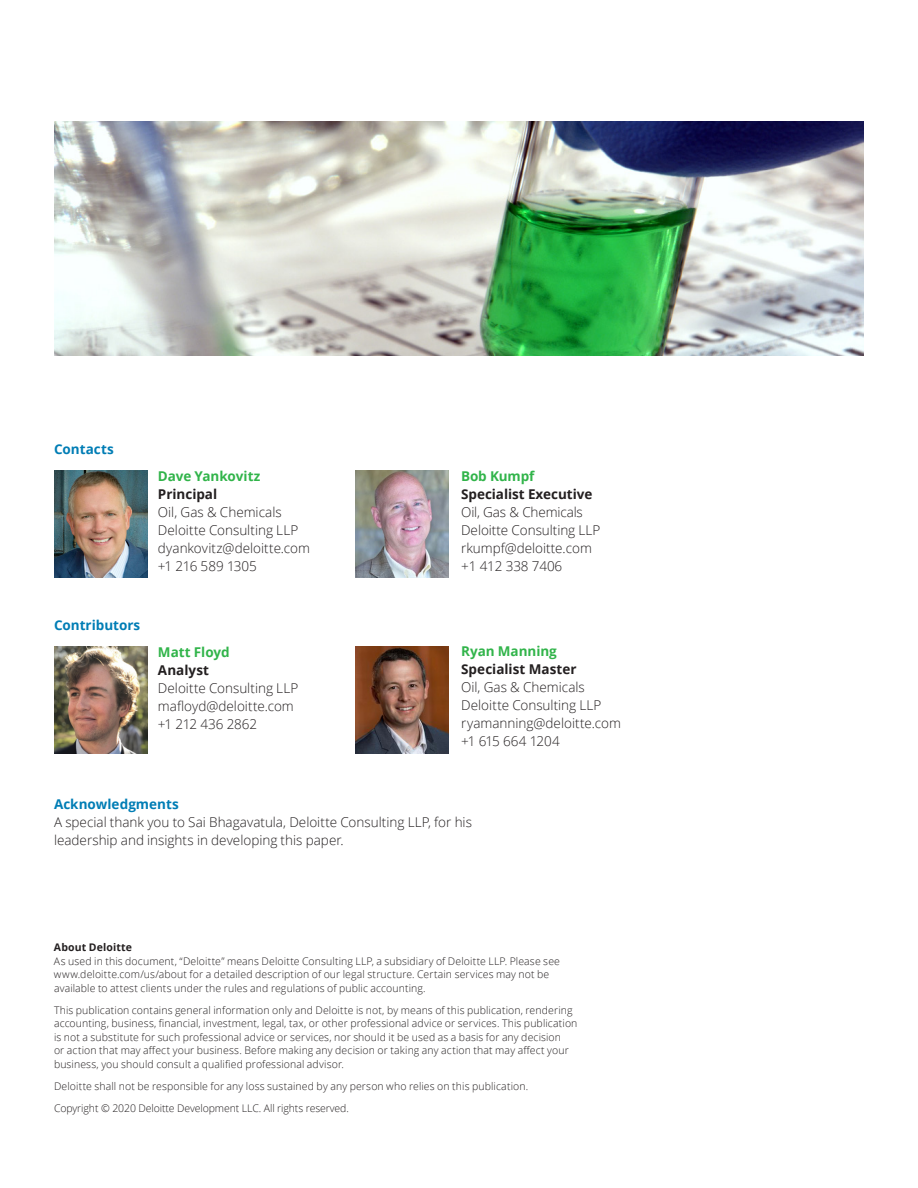
<style>
.page{position:relative;width:918px;height:1188px;background:#fff}
.page>*{position:absolute;margin:0;border:0;box-sizing:border-box;transform-origin:0 0}
.Body_copy__8_5_12pt{font:300 13.5px/18px "Open Sans";color:#231f20}
.Subhead_A__8_5_12pt{font:700 13.5px "Open Sans";letter-spacing:-.005em;color:#31b44a}
.Subhead_A__8_5_12pt-2{font:700 13.5px "Open Sans";color:#007db5}
.Subhead_B__8_5_12pt{font:700 13.5px "Open Sans";color:#231f20}
.Body_copy__8_5_12pt-2{font:300 10.5px/13.5px "Open Sans";letter-spacing:.01em;color:#231f20}
.s1{font-weight:700;color:#31b44a}
.s2{font-weight:700}
.s3{font-weight:700;color:#007db5}
</style>
<div class="page">
<img style="left:54px;top:122px;width:810px;height:234px">
<img style="left:355px;top:471px;width:93px;height:107px">
<img style="left:54px;top:471px;width:93px;height:107px">
<img style="left:355px;top:646px;width:93px;height:107px">
<img style="left:54px;top:646px;width:93px;height:107px">
<p class="Subhead_A__8_5_12pt-2" style="left:54px;top:440px;width:61px">Contacts</p>
<p class="Subhead_A__8_5_12pt" style="left:158px;top:467px;width:104px">Dave Yankovitz</p>
<p class="Subhead_B__8_5_12pt" style="left:158px;top:485px;width:61px">Principal</p>
<p class="Body_copy__8_5_12pt" style="left:158px;top:503px;width:154px">Oil, Gas &amp; Chemicals<br>Deloitte Consulting LLP dyankovitz@deloitte.com</p>
<p class="Body_copy__8_5_12pt" style="left:158px;top:557px;width:100px">+1 216 589 1305</p>
<p class="Subhead_A__8_5_12pt-2" style="left:54px;top:615px;width:88px">Contributors</p>
<p class="Subhead_A__8_5_12pt" style="left:158px;top:642px;width:73px">Matt Floyd</p>
<p class="Subhead_B__8_5_12pt" style="left:158px;top:660px;width:53px">Analyst</p>
<p class="Body_copy__8_5_12pt" style="left:158px;top:678px;width:142px">Deloitte Consulting LLP mafloyd@deloitte.com</p>
<p class="Body_copy__8_5_12pt" style="left:158px;top:714px;width:101px">+1 212 436 2862</p>
<p class="Body_copy__8_5_12pt" style="left:461px;top:467px;width:141px"><span class="s1">Bob Kumpf<br></span><span class="s2">Specialist Executive<br></span>Oil, Gas &amp; Chemicals<br>Deloitte Consulting LLP rkumpf@deloitte.com +1 412 338 7406</p>
<p class="Body_copy__8_5_12pt" style="left:461px;top:642px;width:161px"><span class="s1">Ryan Manning<br></span><span class="s2">Specialist Master<br></span>Oil, Gas &amp; Chemicals<br>Deloitte Consulting LLP ryamanning@deloitte.com +1 615 664 1204</p>
<p class="Body_copy__8_5_12pt" style="left:54px;top:794px;width:419px"><span class="s3">Acknowledgments<br></span>A special thank you to Sai Bhagavatula, Deloitte Consulting LLP, for his leadership and insights in developing this paper.</p>
<p class="Body_copy__8_5_12pt-2" style="left:54px;top:941px;width:508px"><span class="s2">About Deloitte<br></span>As used in this document, “Deloitte” means Deloitte Consulting LLP, a subsidiary of Deloitte LLP. Please see www.deloitte.com/us/about for a detailed description of our legal structure. Certain services may not be available to attest clients under the rules and regulations of public accounting.</p>
<p class="Body_copy__8_5_12pt-2" style="left:54px;top:1003px;width:525px">This publication contains general information only and Deloitte is not, by means of this publication, rendering accounting, business, financial, investment, legal, tax, or other professional advice or services. This publication is not a substitute for such professional advice or services, nor should it be used as a basis for any decision<br>or action that may affect your business. Before making any decision or taking any action that may affect your business, you should consult a qualified professional advisor.</p>
<p class="Body_copy__8_5_12pt-2" style="left:54px;top:1075px;width:476px;line-height:22px">Deloitte shall not be responsible for any loss sustained by any person who relies on this publication.<br>Copyright © 2020 Deloitte Development LLC. All rights reserved.</p>
</div>
